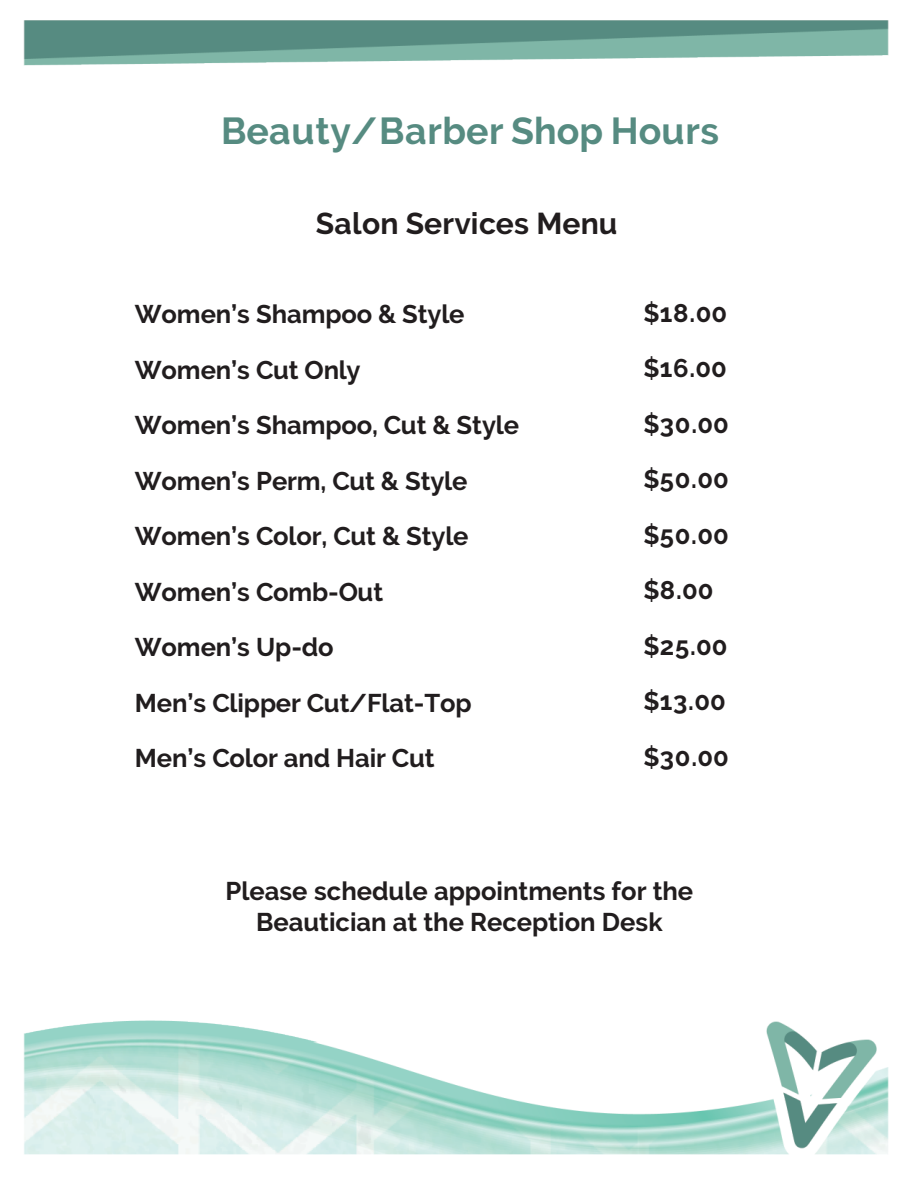
<style>
.page{position:relative;width:918px;height:1188px;background:#fff}
.page>*{position:absolute;margin:0;border:0;box-sizing:border-box;transform-origin:0 0}
.t1{font:700 37.5px "Raleway";letter-spacing:.01em;color:#568b81}
.t2{font:700 30px "Raleway";letter-spacing:.005em;color:#211d1e}
.t3{font:700 25.5px/55.5px "Raleway";color:#211d1e}
</style>
<div class="page">
<img style="left:23px;top:20px;width:866px;height:1135px">
<h1 class="t1" style="left:221px;top:109px;width:499px">Beauty/Barber Shop Hours</h1>
<p class="t2" style="left:316px;top:206px;width:303px">Salon Services Menu</p>
<p class="t3" style="left:135px;top:286px;width:386px">Women’s Shampoo &amp; Style<br>Women’s Cut Only<br>Women’s Shampoo, Cut &amp; Style<br>Women’s Perm, Cut &amp; Style<br>Women’s Color, Cut &amp; Style<br>Women’s Comb-Out<br>Women’s Up-do<br>Men’s Clipper Cut/Flat-Top<br>Men’s Color and Hair Cut</p>
<p class="t3" style="left:644px;top:285px;width:87px">$18.00 $16.00 $30.00 $50.00 $50.00 $8.00 $25.00 $13.00 $30.00</p>
<p class="t3" style="left:226px;top:876px;width:469px;line-height:30.6px;text-align:center">Please schedule appointments for the<br>Beautician at the Reception Desk</p>
</div>
